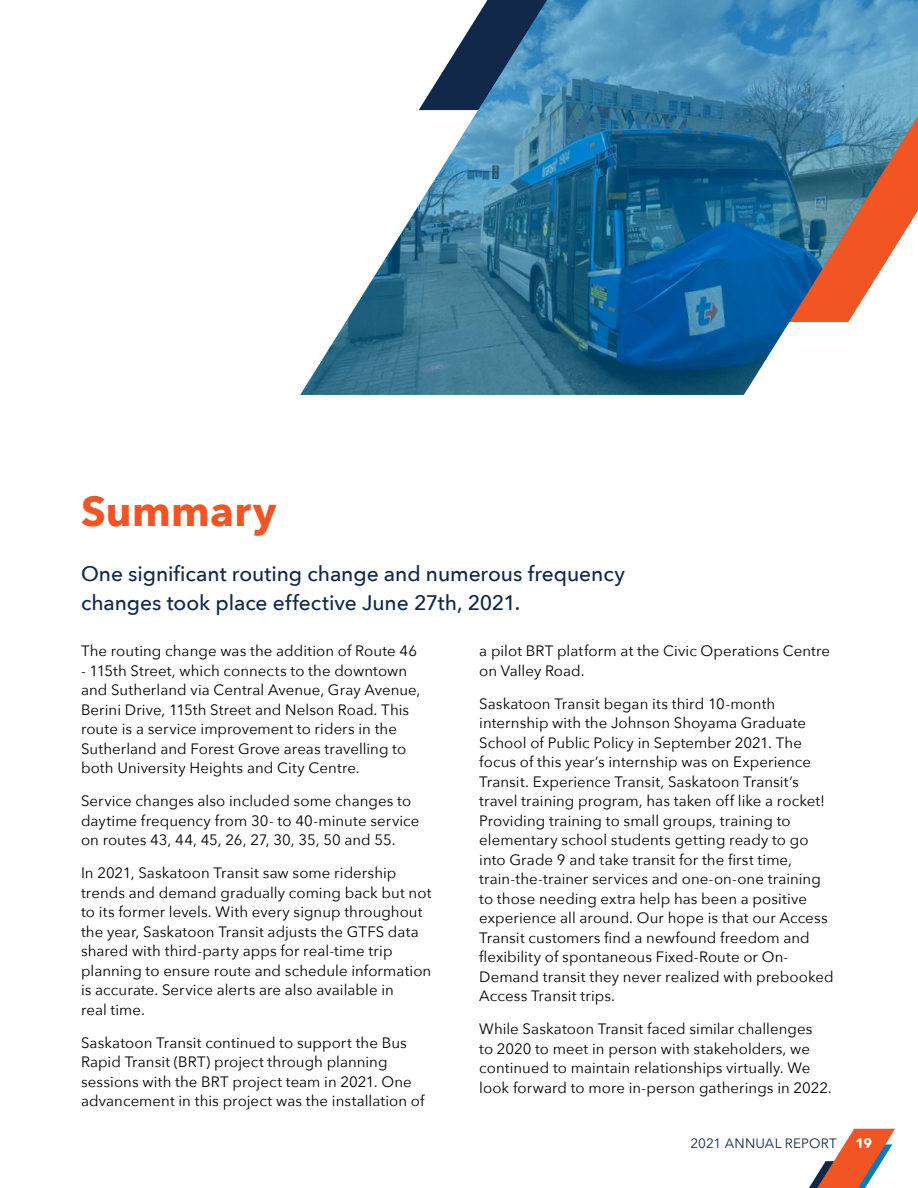
<style>
.page{position:relative;width:918px;height:1188px;background:#fff}
.page>*{position:absolute;margin:0;border:0;box-sizing:border-box;transform-origin:0 0}
.t1{font:700 42px "Avenir Next";letter-spacing:.01em;color:#f05523}
.emphasis{font:500 21px/28.5px "Avenir Next";letter-spacing:-.005em;color:#12284b}
.t2{font:15px/19.5px "Avenir Next";letter-spacing:.005em;color:#000}
.t3{font:13.5px "Avenir Next";letter-spacing:.015em;color:#12284b}
.t4{font:700 13.5px "Avenir Next";color:#fff}
</style>
<div class="page">
<img style="left:300px;top:0;width:618px;height:395px">
<svg style="left:809px;top:1129px;width:86px;height:59px"></svg>
<p class="t1" style="left:81px;top:475px;width:197px">Summary</p>
<p class="emphasis" style="left:81px;top:559px;width:545px">One significant routing change and numerous frequency changes took place effective June 27th, 2021.</p>
<p class="t2" style="left:81px;top:641px;width:338px">The routing change was the addition of Route 46</p>
<p class="t2" style="left:81px;top:660px;width:341px">- 115th Street, which connects to the downtown and Sutherland via Central Avenue, Gray Avenue, Berini Drive, 115th Street and N elson Road. This route is a service improvement to riders in the Sutherland and Forest Grove areas travelling to both University Heights and City Centre.</p>
<p class="t2" style="left:81px;top:791px;width:340px">Service changes also included some changes to daytime frequency from 30- to 40-minute service on routes 43, 44, 45, 26, 27, 30, 35, 50 and 55.</p>
<p class="t2" style="left:81px;top:863px;width:352px">In 2021, Saskatoon Transit saw some ridership trends and demand gradually coming back but not to its former levels. With every signup throughout the year, Saskatoon Transit adjusts the GTFS data shared with third-party apps for real-time trip planning to ensure route and schedule information is accurate. Service alerts are also available in<br>real time.</p>
<p class="t2" style="left:81px;top:1032px;width:345px">Saskatoon Transit continued to support the Bus Rapid Transit (BRT) project through planning sessions with the BRT project team in 2021. One advancement in this project was the installation of</p>
<p class="t2" style="left:479px;top:641px;width:352px">a pilot BRT platform at the Civic Operations Centre on Valley Road.</p>
<p class="t2" style="left:479px;top:693px;width:356px">Saskatoon Transit began its third 10-month internship with the Johnson Shoyama Graduate School of Public Policy in September 2021. The focus of this year’s internship was on Experience Transit. Experience Transit, Saskatoon Transit’s travel training program, has taken off like a rocket!<br>Providing training to small groups, training to elementary school students getting ready to go into Grade 9 and take transit for the first time, train-the-trainer services and one-on-one training to those needing extra help has been a positive experience all around. Our hope is that our Access Transit customers find a newfound freedom and flexibility of spontaneous Fixed-Route or On-Demand transit they never realized with prebooked Access Transit trips.</p>
<p class="t2" style="left:479px;top:1019px;width:354px">While Saskatoon Transit faced similar challenges<br>to 2020 to meet in person with stakeholders, we continued to maintain relationships virtually. We look forward to more in-person gatherings in 2022.</p>
<p class="t3" style="left:691px;top:1132px;width:148px">2021 ANNUAL REPORT</p>
<p class="t4" style="left:855px;top:1131px;width:18px">19</p>
</div>
